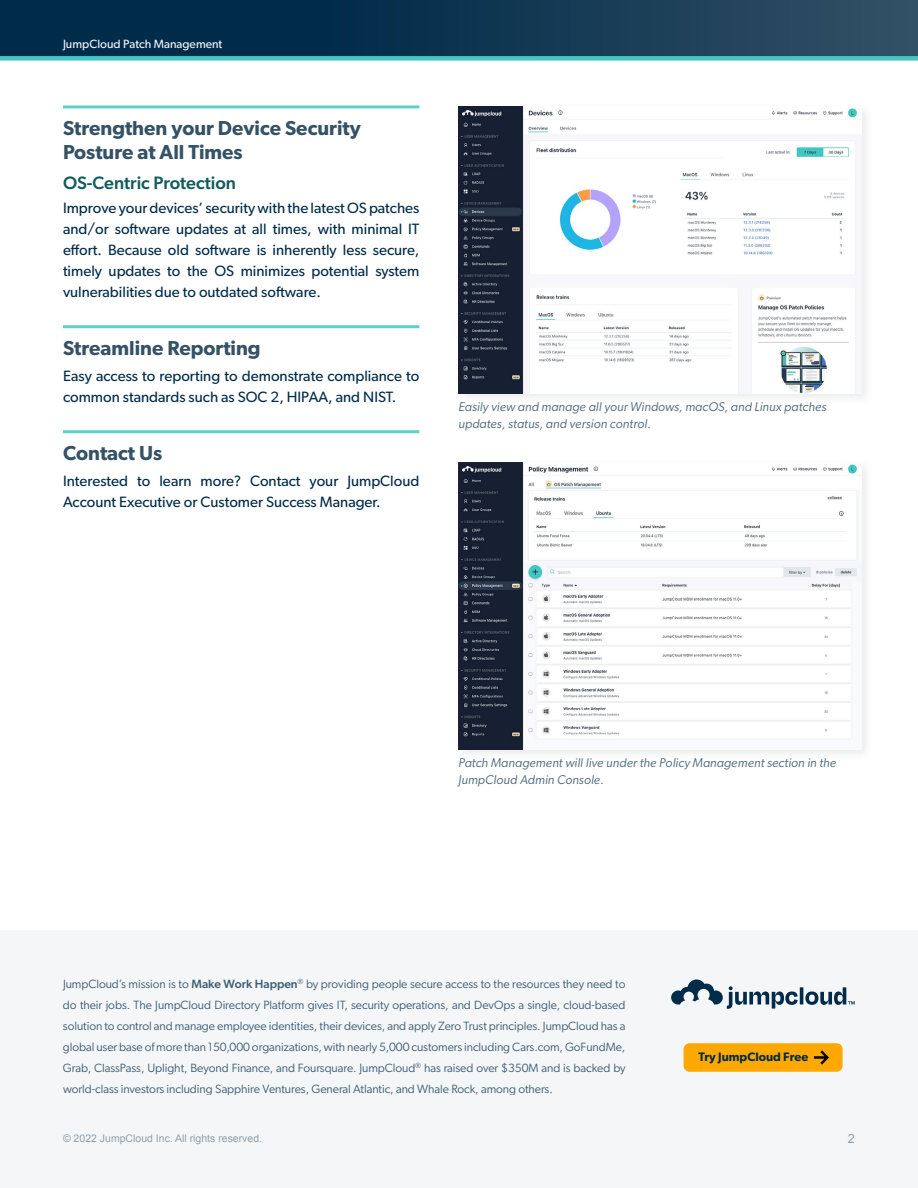
<style>
.page{position:relative;width:918px;height:1188px;background:#fff}
.page>*{position:absolute;margin:0;border:0;box-sizing:border-box;transform-origin:0 0}
.t1{font:600 20.25px/24px "Gibson";color:#345166}
.t2{font:500 18px "Gibson";color:#115c5a}
.t3{font:15px/21px "Gibson";color:#002b49}
.t4{font:italic 12.75px/16.5px "Gibson";letter-spacing:.01em;color:#4d6a7f}
.t5{font:12.75px "Arial";color:#8fa0ad}
.t6{font:600 12.3px "Gibson";color:#002b49}
.t7{font:12px/21px "Gibson";letter-spacing:-.005em;color:#002b49;text-align:justify}
.t8{font:12px "Gibson";color:#f7f7fb}
.t9{font:10.5px "Arial";color:#8fa0ad}
.s1{font-weight:500}
</style>
<div class="page">
<div style="left:0;top:0;width:918px;height:58px;background:linear-gradient(to right,#002242,#2d4c62)"></div>
<div style="left:0;top:56px;width:918px;height:5px;background:#41c8c3"></div>
<div style="left:0;top:930px;width:918px;height:258px;background:#f4f6f7"></div>
<svg style="left:671px;top:980px;width:184px;height:29px"></svg>
<div style="left:684px;top:1043px;width:159px;height:29px;background:#ffa800;border-radius:6px"></div>
<svg style="left:814px;top:1050px;width:15px;height:15px"></svg>
<hr style="left:63px;top:105px;width:356px;height:3px;background:#5ed0cc">
<hr style="left:63px;top:325px;width:356px;height:3px;background:#5ed0cc">
<hr style="left:63px;top:430px;width:356px;height:3px;background:#5ed0cc">
<div style="left:455px;top:102px;width:418px;height:303px;background:#f8f9fb"></div>
<img style="left:458px;top:106px;width:399px;height:287px">
<div style="left:455px;top:459px;width:418px;height:303px;background:#f9fafb"></div>
<img style="left:458px;top:462px;width:399px;height:288px">
<p class="t8" style="left:63px;top:37px;width:161px">JumpCloud Patch Management</p>
<h1 class="t1" style="left:63px;top:116px;width:299px">Strengthen your Device Security<br>Posture at All Times</h1>
<h2 class="t2" style="left:63px;top:172px;width:175px">OS-Centric Protection</h2>
<p class="t3" style="left:63px;top:197px;width:358px;text-align:justify">Improve your devices’ security with the latest OS patches and/or software updates at all times, with minimal IT effort. Because old software is inherently less secure, timely updates to the OS minimizes potential system vulnerabilities due to outdated software.</p>
<h1 class="t1" style="left:63px;top:336px;width:199px">Streamline Reporting</h1>
<p class="t3" style="left:63px;top:365px;width:358px">Easy access to reporting to demonstrate compliance to common standards such as SOC 2, HIPAA, and NIST.</p>
<h1 class="t1" style="left:63px;top:441px;width:101px">Contact Us</h1>
<p class="t3" style="left:63px;top:470px;width:358px">Interested to learn more? Contact your JumpCloud<br>Account Executive or Customer Success Manager.</p>
<p class="t4" style="left:458px;top:398px;width:370px">Easily view and manage all your Windows, macOS, and Linux patches updates, status, and version control.</p>
<p class="t4" style="left:458px;top:755px;width:379px">Patch Management will live under the Policy Management section in the<br>JumpCloud Admin Console.</p>
<p class="t7" style="left:63px;top:973px;width:564px">JumpCloud’s mission is to <span class="s1">Make Work Happen</span><sup>®</sup> by providing people secure access to the resources they need to do their jobs. The JumpCloud Directory Platform gives IT, security operations, and DevOps a single, cloud-based solution to control and manage employee identities, their devices, and apply Zero Trust principles. JumpCloud has a global user base of more than 150,000 organizations, with nearly 5,000 customers including Cars.com, GoFundMe, Grab, ClassPass, Uplight, Beyond Finance, and Foursquare. JumpCloud<sup>®</sup> has raised over $350M and is backed by world-class investors including Sapphire Ventures, General Atlantic, and Whale Rock, among others.</p>
<p class="t9" style="left:63px;top:1131px;width:201px">© 2022 JumpCloud Inc. All rights reserved.</p>
<p class="t6" style="left:698px;top:1049px;width:111px">Try JumpCloud Free</p>
<p class="t5" style="left:848px;top:1130px;width:9px">2</p>
</div>
